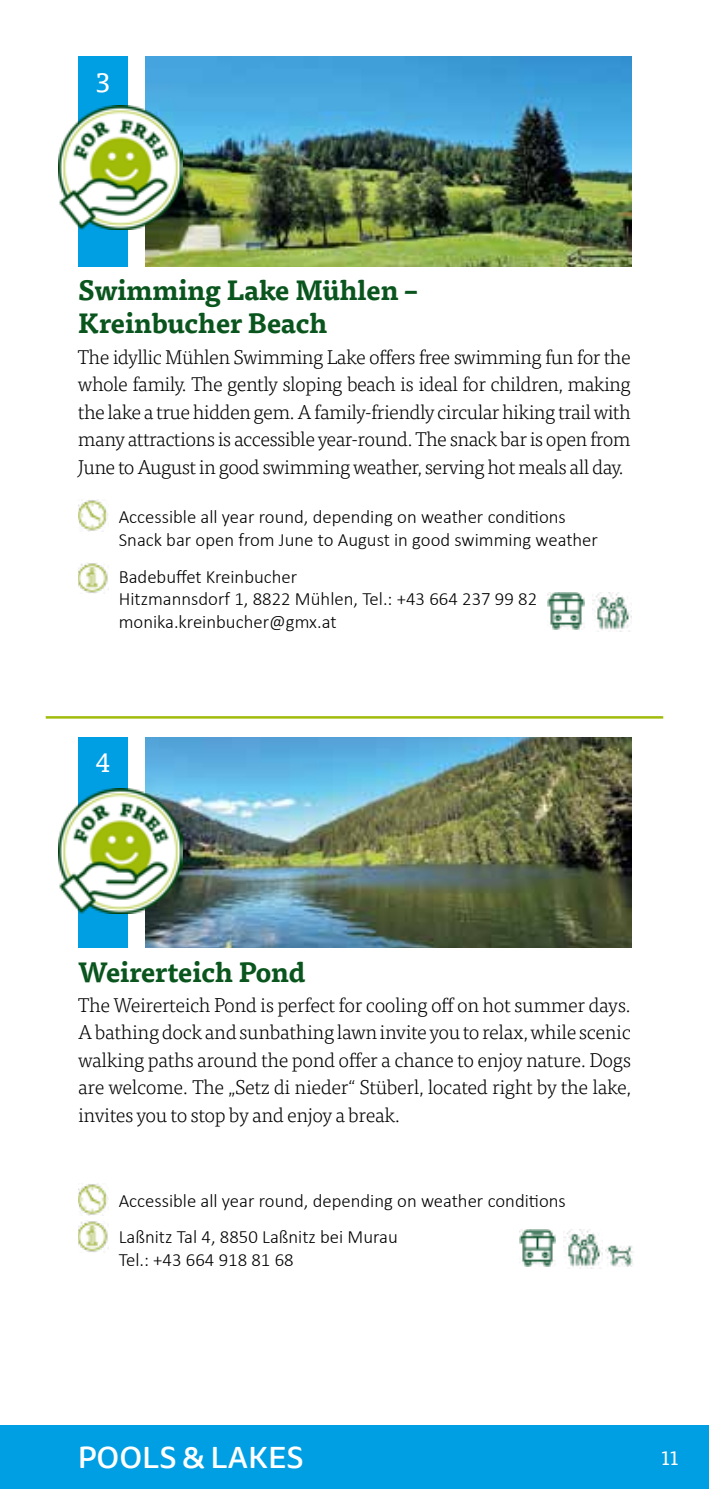
<style>
.page{position:relative;width:709px;height:1489px;background:#fff}
.page>*{position:absolute;margin:0;border:0;box-sizing:border-box;transform-origin:0 0}
.t1{font:500 30px "Tisa Sans Web W03";color:#fff}
.t2{font:700 27.5px/33px "Tisa Pro";letter-spacing:-.01em;color:#09551d}
.t3{font:27.5px "Tisa Pro";color:#fff}
.t4{font:300 20px/27.5px "Tisa Pro";letter-spacing:-.03em;color:#000;text-align:justify}
.t5{font:20px "Tisa Pro";color:#fff}
.t6{font:300 18.75px/22.5px "Calibri";color:#000}
</style>
<div class="page">
<div style="left:0;top:1424px;width:709px;height:64px;background:#009fe3"></div>
<hr style="left:46px;top:716px;width:617px;height:2px;background:#a2bc0c">
<div style="left:78px;top:57px;width:50px;height:210px;background:#009fe3"></div>
<img style="left:145px;top:57px;width:486px;height:210px">
<img style="left:58px;top:105px;width:125px;height:125px">
<img style="left:592px;top:592px;width:39px;height:39px">
<img style="left:548px;top:593px;width:36px;height:36px">
<img style="left:78px;top:500px;width:30px;height:31px">
<img style="left:78px;top:563px;width:30px;height:31px">
<div style="left:78px;top:737px;width:50px;height:210px;background:#009fe3"></div>
<img style="left:145px;top:737px;width:486px;height:210px">
<img style="left:58px;top:789px;width:124px;height:124px">
<img style="left:78px;top:1183px;width:30px;height:31px">
<img style="left:78px;top:1221px;width:30px;height:31px">
<img style="left:563px;top:1229px;width:39px;height:39px">
<img style="left:605px;top:1245px;width:29px;height:21px">
<img style="left:519px;top:1229px;width:37px;height:36px">
<h2 class="t3" style="left:96px;top:62px;width:16px">3</h2>
<h2 class="t2" style="left:78px;top:272px;width:341px">Swimming Lake Mühlen –<br>Kreinbucher Beach</h2>
<p class="t4" style="left:78px;top:342px;width:554px">The idyllic Mühlen Swimming Lake offers free swimming fun for the whole family. The gently sloping beach is ideal for children, making the lake a true hidden gem. A family-friendly circular hiking trail with many attractions is accessible year-round. The snack bar is open from June to August in good swimming weather, serving hot meals all day.</p>
<p class="t6" style="left:119px;top:505px;width:481px">Accessible all year round, depending on weather conditions<br>Snack bar open from June to August in good swimming weather</p>
<p class="t6" style="left:119px;top:565px;width:420px">Badebuffet Kreinbucher<br>Hitzmannsdorf 1, 8822 Mühlen, Tel.: +43 664 237 99 82 monika.kreinbucher@gmx.at</p>
<h2 class="t3" style="left:95px;top:742px;width:16px">4</h2>
<h2 class="t2" style="left:78px;top:954px;width:229px">Weirerteich Pond</h2>
<p class="t4" style="left:78px;top:990px;width:554px">The Weirerteich Pond is perfect for cooling off on hot summer days.<br>A bathing dock and sunbathing lawn invite you to relax, while scenic walking paths around the pond offer a chance to enjoy nature. Dogs are welcome. The „Setz di nieder“ Stüberl, located right by the lake, invites you to stop by and enjoy a break.</p>
<p class="t6" style="left:119px;top:1181px;width:448px;line-height:36.8px">Accessible all year round, depending on weather conditions<br>Laßnitz Tal 4, 8850 Laßnitz bei Murau</p>
<p class="t6" style="left:119px;top:1247px;width:176px">Tel.: +43 664 918 81 68</p>
<h1 class="t1" style="left:78px;top:1439px;width:227px">POOLS &amp; LAKES</h1>
<p class="t5" style="left:661px;top:1442px;width:18px">11</p>
</div>
